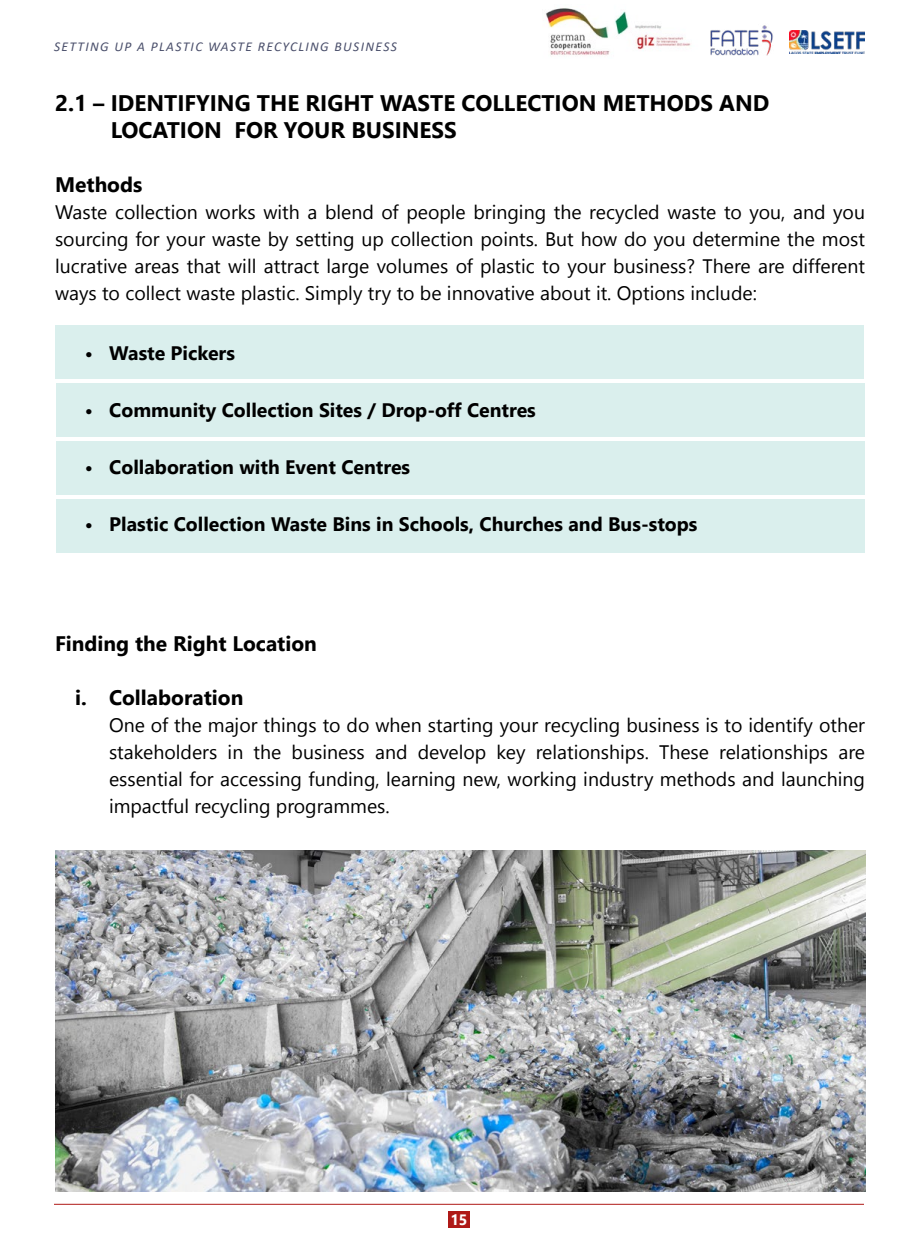
<style>
.page{position:relative;width:918px;height:1253px;background:#fff}
.page>*{position:absolute;margin:0;border:0;box-sizing:border-box;transform-origin:0 0}
.t1{font:700 22.5px/27px "Nirmala UI";color:#000}
.t2{font:700 21px "Nirmala UI";color:#000}
.t3{font:19.5px/27px "Nirmala UI";color:#000;text-align:justify}
.t4{font:700 19.5px "Nirmala UI";color:#000}
.t5{font:700 15px "Nirmala UI";color:#fff}
.t6{font:italic 13.5px "Calibri";letter-spacing:.1em;color:#4a4f6b}
</style>
<div class="page">
<div style="left:448px;top:1211px;width:22px;height:17px;background:#af1917"></div>
<hr style="left:54px;top:1204px;width:810px;height:1px;background:#af1917">
<img style="left:710px;top:25px;width:63px;height:30px">
<img style="left:789px;top:30px;width:75px;height:24px">
<img style="left:546px;top:8px;width:145px;height:47px">
<div style="left:55px;top:326px;width:809px;height:53px;background:#daefed"></div>
<div style="left:56px;top:384px;width:809px;height:53px;background:#daefed"></div>
<div style="left:56px;top:441px;width:809px;height:54px;background:#daefed"></div>
<div style="left:56px;top:499px;width:809px;height:53px;background:#daefed"></div>
<img style="left:55px;top:851px;width:810px;height:340px">
<p class="t6" style="left:54px;top:37px;width:344px">SETTING UP A PLASTIC WASTE RECYCLING BUSINESS</p>
<p class="t1" style="left:111px;top:88px;width:660px;text-indent:-56px">2.1 – IDENTIFYING THE RIGHT WASTE COLLECTION METHODS AND<br>LOCATION FOR YOUR BUSINESS</p>
<p class="t2" style="left:55px;top:167px;width:89px">Methods</p>
<p class="t3" style="left:55px;top:197px;width:812px">Waste collection works with a blend of people bringing the recycled waste to you, and you sourcing for your waste by setting up collection points. But how do you determine the most lucrative areas that will attract large volumes of plastic to your business? There are different ways to collect waste plastic. Simply try to be innovative about it. Options include:</p>
<p class="t4" style="left:85px;top:337px;width:152px">• Waste Pickers</p>
<p class="t4" style="left:85px;top:394px;width:452px">• Community Collection Sites / Drop-off Centres</p>
<p class="t4" style="left:85px;top:451px;width:327px">• Collaboration with Event Centres</p>
<p class="t4" style="left:85px;top:508px;width:614px">• Plastic Collection Waste Bins in Schools, Churches and Bus-stops</p>
<p class="t2" style="left:55px;top:626px;width:263px">Finding the Right Location</p>
<p class="t2" style="left:75px;top:680px;width:170px">i. Collaboration</p>
<p class="t3" style="left:109px;top:710px;width:758px">One of the major things to do when starting your recycling business is to identify other stakeholders in the business and develop key relationships. These relationships are essential for accessing funding, learning new, working industry methods and launching impactful recycling programmes.</p>
<p class="t5" style="left:450px;top:1207px;width:19px">15</p>
</div>
